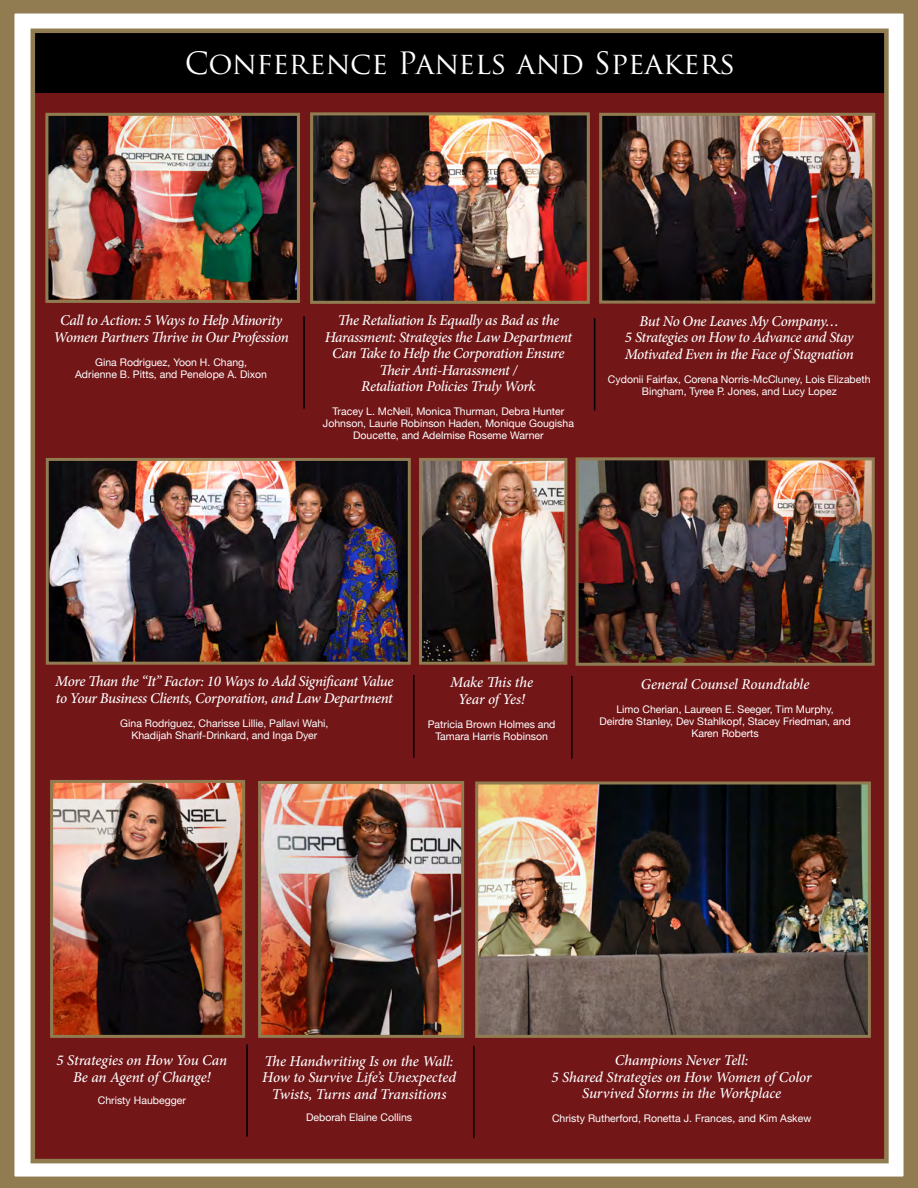
<style>
.page{position:relative;width:918px;height:1188px;background:#fff}
.page>*{position:absolute;margin:0;border:0;box-sizing:border-box;transform-origin:0 0}
.t1{font:30px "Trajan Pro";color:#fff}
.t2{font:italic 500 15px/16.5px "Minion Pro";letter-spacing:-.025em;color:#fff;text-align:center}
.t3{font:10.5px/12px "Helvetica Neue";color:#fff;text-align:center}
</style>
<div class="page">
<img style="left:0;top:0;width:918px;height:1188px">
<img style="left:262px;top:785px;width:198px;height:249px">
<div style="left:258px;top:781px;width:206px;height:257px;border:3px solid #917c51"></div>
<img style="left:49px;top:117px;width:247px;height:182px">
<div style="left:45px;top:113px;width:255px;height:190px;border:3px solid #917c51"></div>
<hr style="left:594px;top:318px;width:1px;height:92px;background:#000">
<img style="left:580px;top:461px;width:291px;height:201px">
<div style="left:576px;top:457px;width:299px;height:209px;border:3px solid #917c51"></div>
<img style="left:54px;top:784px;width:187px;height:250px">
<div style="left:50px;top:780px;width:195px;height:258px;border:3px solid #917c51"></div>
<hr style="left:413px;top:675px;width:1px;height:83px;background:#000">
<img style="left:479px;top:786px;width:388px;height:248px">
<div style="left:475px;top:782px;width:396px;height:256px;border:3px solid #917c51"></div>
<hr style="left:571px;top:676px;width:2px;height:83px;background:#000">
<hr style="left:246px;top:1044px;width:2px;height:93px;background:#000">
<hr style="left:473px;top:1046px;width:2px;height:92px;background:#000">
<h1 class="t1" style="left:185px;top:44px;width:552px">Conference Panels and Speakers</h1>
<p class="t2" style="left:53px;top:312px;width:237px">Call to Action: 5 Ways to Help Minority<br>Women Partners Thrive in Our Profession</p>
<p class="t3" style="left:75px;top:357px;width:193px">Gina Rodriguez, Yoon H. Chang,<br>Adrienne B. Pitts, and Penelope A. Dixon</p>
<p class="t2" style="left:325px;top:312px;width:249px">The Retaliation Is Equally as Bad as the Harassment: Strategies the Law Department Can Take to Help the Corporation Ensure Their Anti-Harassment /<br>Retaliation Policies Truly Work</p>
<p class="t3" style="left:323px;top:406px;width:253px">Tracey L. McNeil, Monica Thurman, Debra Hunter<br>Johnson, Laurie Robinson Haden, Monique Gougisha<br>Doucette, and Adelmise Roseme Warner</p>
<p class="t2" style="left:625px;top:313px;width:231px">But No One Leaves My Company…<br>5 Strategies on How to Advance and Stay<br>Motivated Even in the Face of Stagnation</p>
<p class="t3" style="left:608px;top:374px;width:264px">Cydonii Fairfax, Corena Norris-McCluney, Lois Elizabeth<br>Bingham, Tyree P. Jones, and Lucy Lopez</p>
<p class="t2" style="left:55px;top:673px;width:340px;text-align:left">More Than the “It” Factor: 10 Ways to Add Significant Value to Your Business Clients, Corporation, and Law Department</p>
<p class="t3" style="left:120px;top:718px;width:210px">Gina Rodriguez, Charisse Lillie, Pallavi Wahi,<br>Khadijah Sharif-Drinkard, and Inga Dyer</p>
<p class="t2" style="left:450px;top:674px;width:84px">Make This the<br>Year of Yes!</p>
<p class="t3" style="left:428px;top:719px;width:129px">Patricia Brown Holmes and<br>Tamara Harris Robinson</p>
<p class="t2" style="left:641px;top:676px;width:170px">General Counsel Roundtable</p>
<p class="t3" style="left:599px;top:704px;width:253px">Limo Cherian, Laureen E. Seeger, Tim Murphy,<br>Deirdre Stanley, Dev Stahlkopf, Stacey Friedman, and<br>Karen Roberts</p>
<p class="t2" style="left:57px;top:1052px;width:172px">5 Strategies on How You Can<br>Be an Agent of Change!</p>
<p class="t3" style="left:98px;top:1095px;width:90px">Christy Haubegger</p>
<p class="t2" style="left:262px;top:1053px;width:195px">The Handwriting Is on the Wall:<br>How to Survive Life’s Unexpected<br>Twists, Turns and Transitions</p>
<p class="t3" style="left:306px;top:1112px;width:107px">Deborah Elaine Collins</p>
<p class="t2" style="left:552px;top:1052px;width:262px">Champions Never Tell:<br>5 Shared Strategies on How Women of Color<br>Survived Storms in the Workplace</p>
<p class="t3" style="left:552px;top:1113px;width:261px">Christy Rutherford, Ronetta J. Frances, and Kim Askew</p>
</div>
